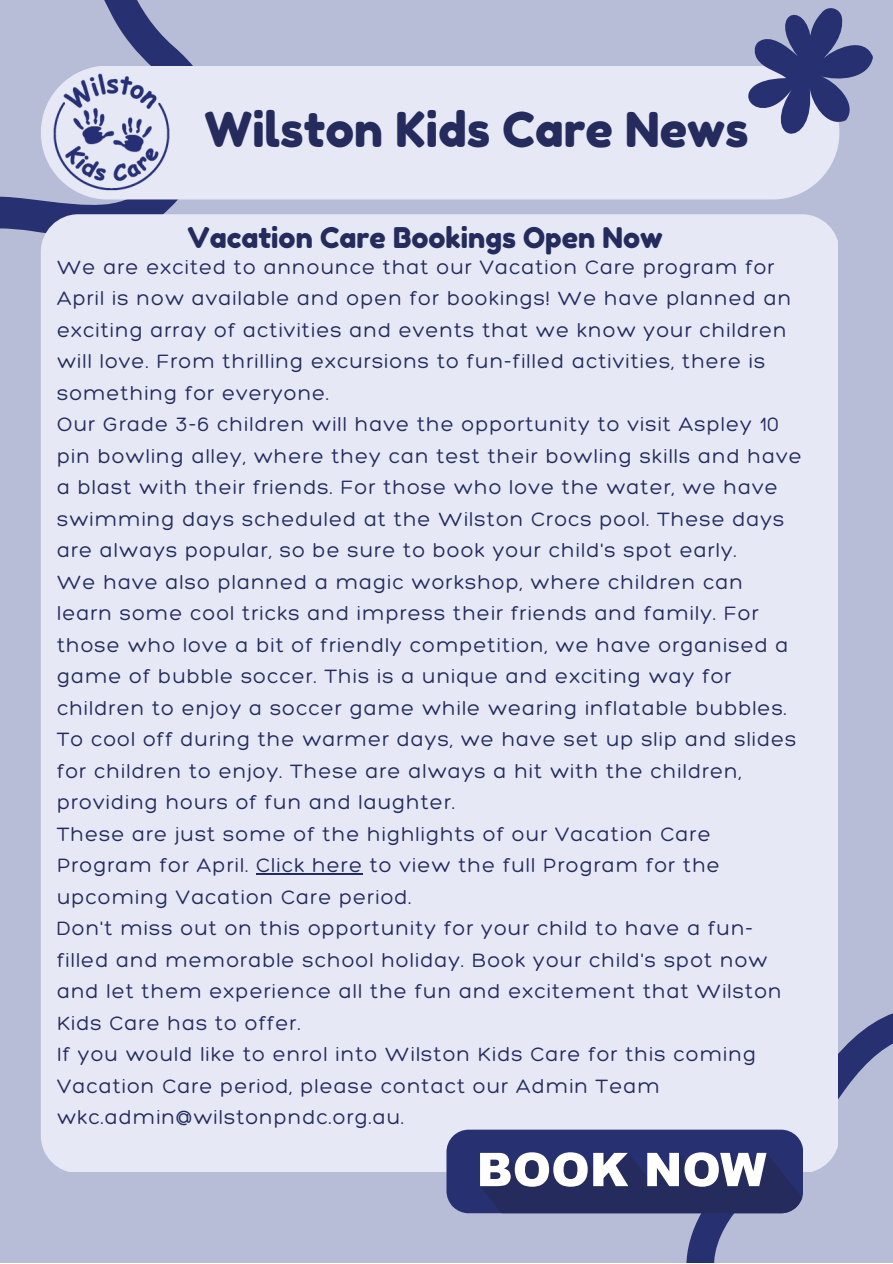
<style>
.page{position:relative;width:893px;height:1264px;background:#fff}
.page>*{position:absolute;margin:0;border:0;box-sizing:border-box;transform-origin:0 0}
.t1{font:48px "Fredoka One";color:#252b5c}
.t2{font:28.5px "Fredoka One";color:#252b5c}
.t3{font:300 21px/31.5px "Hero";letter-spacing:.05em;color:#252b5c}
</style>
<div class="page">
<div style="left:0;top:0;width:892px;height:1262px;background:#b8bdd7"></div>
<svg style="left:0;top:0;width:218px;height:233px"></svg>
<svg style="left:645px;top:936px;width:247px;height:326px"></svg>
<div style="left:41px;top:214px;width:796px;height:957px;background:#e6e9f5"></div>
<div style="left:41px;top:66px;width:798px;height:133px;background:#e6e9f5;border-radius:67px"></div>
<svg style="left:748px;top:8px;width:124px;height:147px"></svg>
<img style="left:45px;top:67px;width:133px;height:133px">
<hr style="left:256px;top:873px;width:107px;height:1px;background:#252b5c">
<svg style="left:446px;top:1129px;width:356px;height:84px;background:#535986"></svg>
<h1 class="t1" style="left:204px;top:100px;width:545px">Wilston Kids Care News</h1>
<h2 class="t2" style="left:187px;top:221px;width:477px">Vacation Care Bookings Open Now</h2>
<p class="t3" style="left:57px;top:251px;width:746px">We are excited to announce that our Vacation Care program for April is now available and open for bookings! We have planned an exciting array of activities and events that we know your children will love. From thrilling excursions to fun-filled activities, there is something for everyone.<br>Our Grade 3-6 children will have the opportunity to visit Aspley 10 pin bowling alley, where they can test their bowling skills and have a blast with their friends. For those who love the water, we have swimming days scheduled at the Wilston Crocs pool. These days are always popular, so be sure to book your child's spot early.<br>We have also planned a magic workshop, where children can learn some cool tricks and impress their friends and family. For those who love a bit of friendly competition, we have organised a game of bubble soccer. This is a unique and exciting way for children to enjoy a soccer game while wearing inflatable bubbles.<br>To cool off during the warmer days, we have set up slip and slides for children to enjoy. These are always a hit with the children, providing hours of fun and laughter.<br>These are just some of the highlights of our Vacation Care Program for April. Click here to view the full Program for the upcoming Vacation Care period.<br>Don't miss out on this opportunity for your child to have a fun&shy;filled and memorable school holiday. Book your child's spot now and let them experience all the fun and excitement that Wilston Kids Care has to offer.<br>If you would like to enrol into Wilston Kids Care for this coming Vacation Care period, please contact our Admin Team wkc.admin@wilstonpndc.org.au.</p>
</div>
